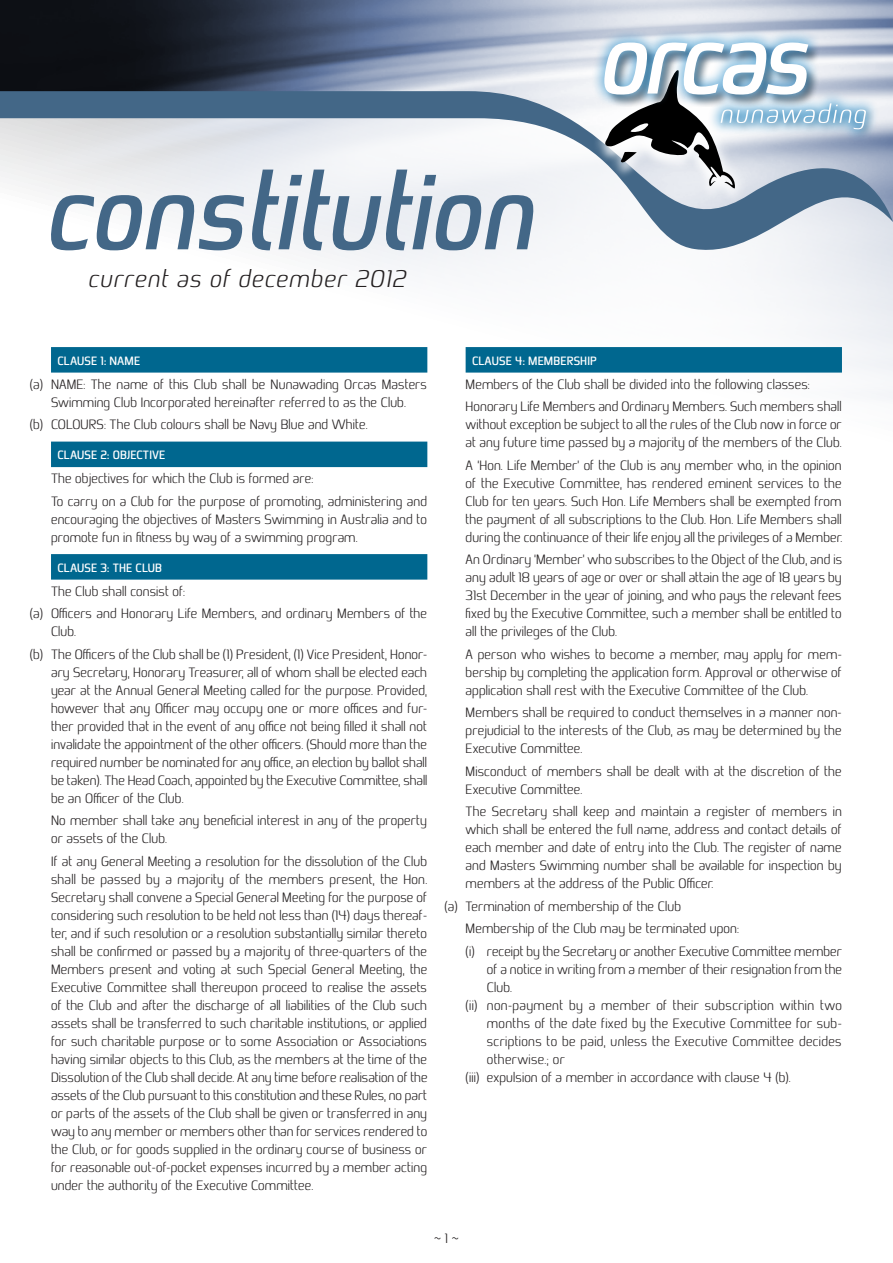
<style>
.page{position:relative;width:893px;height:1263px;background:#fff}
.page>*{position:absolute;margin:0;border:0;box-sizing:border-box;transform-origin:0 0}
.t1{font:italic 300 24px "Bentwood";letter-spacing:.06em;color:#231f20}
.Body_Text{font:300 13.5px/18px "Bentwood";letter-spacing:.01em;color:#231f20;text-align:justify}
.Indent_01{font:300 13.5px/18px "Bentwood";letter-spacing:.01em;color:#231f20;text-align:center}
.Indent_02{font:300 13.5px/18px "Bentwood";letter-spacing:.01em;color:#231f20;text-align:justify}
.Indent_02_Last{font:300 13.5px "Bentwood";letter-spacing:.01em;color:#231f20}
.Heading_01{font:700 12px "Bentwood";letter-spacing:.01em;color:#fff}
</style>
<div class="page">
<img style="left:0;top:0;width:893px;height:91px">
<svg style="left:51px;top:260px;width:842px;height:320px"></svg>
<svg style="left:0;top:91px;width:893px;height:169px"></svg>
<div style="left:707px;top:90px;width:172px;height:53px;background:#0079c2;opacity:.5"></div>
<div style="left:597px;top:71px;width:146px;height:134px;background:#fff;opacity:.75"></div>
<div style="left:592px;top:57px;width:156px;height:144px;background:#fff;opacity:.75"></div>
<div style="left:591px;top:29px;width:230px;height:79px;background:#0079c2;opacity:.5"></div>
<svg style="left:603px;top:43px;width:263px;height:148px"></svg>
<div style="left:51px;top:347px;width:376px;height:26px;background:#00678f"></div>
<div style="left:51px;top:442px;width:376px;height:25px;background:#00678f"></div>
<div style="left:51px;top:554px;width:376px;height:26px;background:#00678f"></div>
<div style="left:466px;top:347px;width:376px;height:26px;background:#00678f"></div>
<svg style="left:48px;top:170px;width:488px;height:80px"></svg>
<p class="t1" style="left:89px;top:264px;width:319px">current as of december 2012</p>
<p class="Heading_01" style="left:57px;top:353px;width:84px">CLAUSE 1: NAME</p>
<p class="Indent_01" style="left:30px;top:375px;width:399px">(a) NAME: The name of this Club shall be Nunawading Orcas Masters<br>Swimming Club Incorporated hereinafter referred to as the Club.</p>
<p class="Indent_01" style="left:30px;top:416px;width:339px">(b) COLOURS: The Club colours shall be Navy Blue and White.</p>
<p class="Heading_01" style="left:57px;top:448px;width:110px">CLAUSE 2: OBJECTIVE</p>
<p class="Body_Text" style="left:51px;top:470px;width:264px">The objectives for which the Club is formed are:</p>
<p class="Body_Text" style="left:51px;top:492px;width:377px">To carry on a Club for the purpose of promoting, administering and encouraging the objectives of Masters Swimming in Australia and to promote fun in fitness by way of a swimming program.</p>
<p class="Heading_01" style="left:57px;top:560px;width:106px">CLAUSE 3: THE CLUB</p>
<p class="Body_Text" style="left:51px;top:582px;width:136px">The Club shall consist of:</p>
<p class="Indent_01" style="left:51px;top:605px;width:377px;text-align:left;text-indent:-21px">(a) Officers and Honorary Life Members, and ordinary Members of the<br>Club.</p>
<p class="Indent_01" style="left:51px;top:645px;width:378px;text-align:justify;text-indent:-21px">(b) The Officers of the Club shall be (1) President, (1) Vice President, Honor&shy;ary Secretary, Honorary Treasurer, all of whom shall be elected each year at the Annual General Meeting called for the purpose. Provided, however that any Officer may occupy one or more offices and fur&shy;ther provided that in the event of any office not being filled it shall not invalidate the appointment of the other officers. (Should more than the required number be nominated for any office, an election by ballot shall be taken). The Head Coach, appointed by the Executive Committee, shall be an Officer of the Club.</p>
<p class="Body_Text" style="left:51px;top:812px;width:377px">No member shall take any beneficial interest in any of the property or assets of the Club.</p>
<p class="Body_Text" style="left:51px;top:852px;width:378px">If at any General Meeting a resolution for the dissolution of the Club shall be passed by a majority of the members present, the Hon.<br>Secretary shall convene a Special General Meeting for the purpose of considering such resolution to be held not less than (14) days thereaf&shy;ter, and if such resolution or a resolution substantially similar thereto shall be confirmed or passed by a majority of three-quarters of the Members present and voting at such Special General Meeting, the Executive Committee shall thereupon proceed to realise the assets of the Club and after the discharge of all liabilities of the Club such assets shall be transferred to such charitable institutions, or applied for such charitable purpose or to some Association or Associations having similar objects to this Club, as the members at the time of the Dissolution of the Club shall decide. At any time before realisation of the assets of the Club pursuant to this constitution and these Rules, no part or parts of the assets of the Club shall be given or transferred in any way to any member or members other than for services rendered to the Club, or for goods supplied in the ordinary course of business or for reasonable out-of-pocket expenses incurred by a member acting under the authority of the Executive Committee.</p>
<p class="Heading_01" style="left:472px;top:353px;width:126px">CLAUSE 4: MEMBERSHIP</p>
<p class="Body_Text" style="left:466px;top:375px;width:346px">Members of the Club shall be divided into the following classes:</p>
<p class="Body_Text" style="left:466px;top:398px;width:378px">Honorary Life Members and Ordinary Members. Such members shall without exception be subject to all the rules of the Club now in force or at any future time passed by a majority of the members of the Club.</p>
<p class="Body_Text" style="left:466px;top:456px;width:378px">A ‘Hon. Life Member’ of the Club is any member who, in the opinion of the Executive Committee, has rendered eminent services to the Club for ten years. Such Hon. Life Members shall be exempted from the payment of all subscriptions to the Club. Hon. Life Members shall during the continuance of their life enjoy all the privileges of a Member.</p>
<p class="Body_Text" style="left:466px;top:551px;width:378px">An Ordinary ‘Member’ who subscribes to the Object of the Club, and is any adult 18 years of age or over or shall attain the age of 18 years by 31st December in the year of joining, and who pays the relevant fees fixed by the Executive Committee, such a member shall be entitled to all the privileges of the Club.</p>
<p class="Body_Text" style="left:466px;top:645px;width:378px">A person who wishes to become a member, may apply for mem&shy;bership by completing the application form. Approval or otherwise of application shall rest with the Executive Committee of the Club.</p>
<p class="Body_Text" style="left:466px;top:704px;width:377px">Members shall be required to conduct themselves in a manner non&shy;prejudicial to the interests of the Club, as may be determined by the Executive Committee.</p>
<p class="Body_Text" style="left:466px;top:762px;width:377px">Misconduct of members shall be dealt with at the discretion of the<br>Executive Committee.</p>
<p class="Body_Text" style="left:466px;top:803px;width:378px">The Secretary shall keep and maintain a register of members in which shall be entered the full name, address and contact details of each member and date of entry into the Club. The register of name and Masters Swimming number shall be available for inspection by members at the address of the Public Officer.</p>
<p class="Indent_01" style="left:444px;top:897px;width:238px">(a) Termination of membership of the Club</p>
<p class="Body_Text" style="left:466px;top:920px;width:275px">Membership of the Club may be terminated upon:</p>
<p class="Indent_02" style="left:487px;top:942px;width:357px;text-indent:-21px">(i) receipt by the Secretary or another Executive Committee member of a notice in writing from a member of their resignation from the Club.</p>
<p class="Indent_02" style="left:487px;top:996px;width:357px;text-indent:-21px">(ii) non-payment by a member of their subscription within two months of the date fixed by the Executive Committee for sub&shy;scriptions to be paid, unless the Executive Committee decides otherwise.; or</p>
<p class="Indent_02_Last" style="left:466px;top:1069px;width:327px">(iii) expulsion of a member in accordance with clause 4 (b).</p>
<p class="Body_Text" style="left:434px;top:1229px;width:26px">~ 1 ~</p>
</div>
